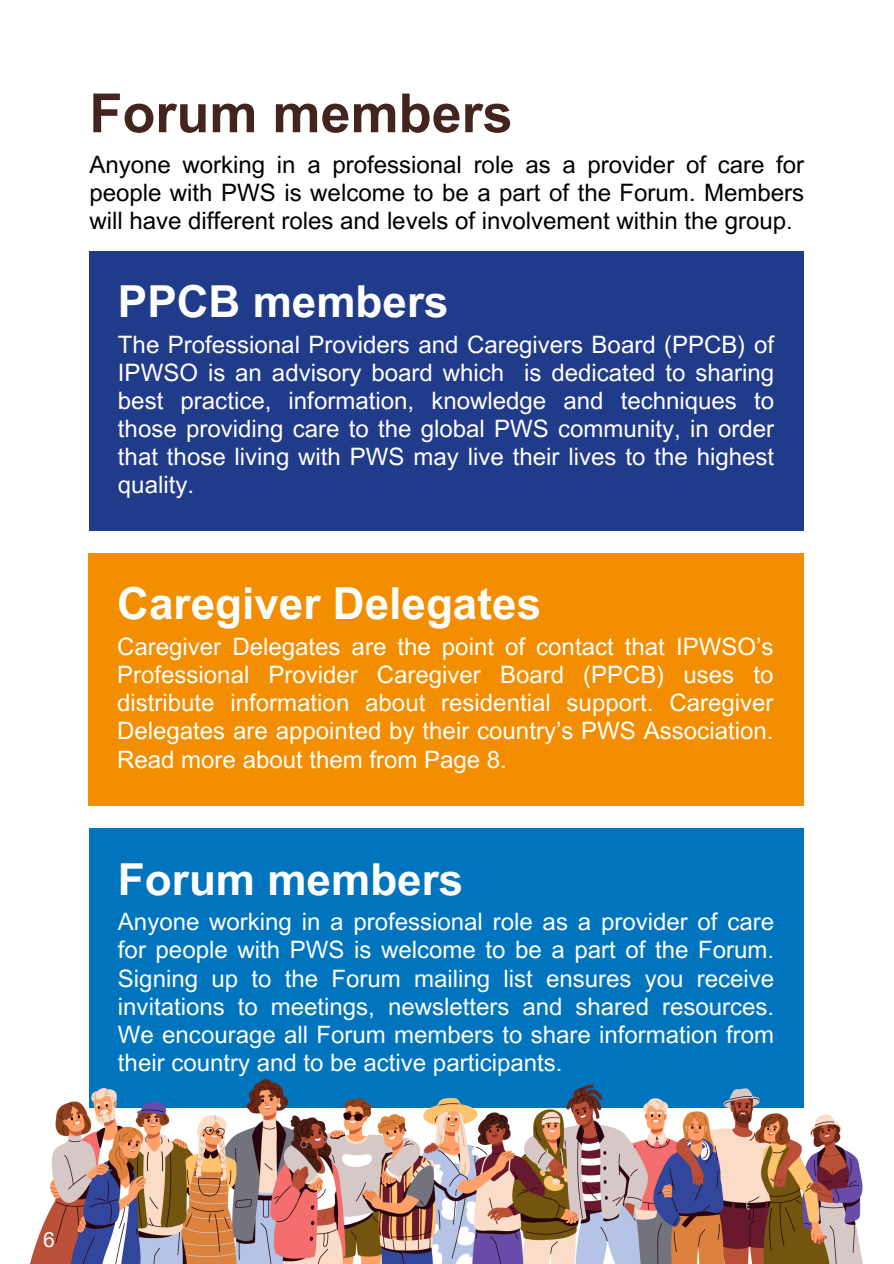
<style>
.page{position:relative;width:894px;height:1264px;background:#fff}
.page>*{position:absolute;margin:0;border:0;box-sizing:border-box;transform-origin:0 0}
.t1{font:700 54px "Arial MT Pro";color:#43241e}
.t2{font:700 44.1px "Arial MT Pro";color:#fff}
.t3{font:24px/28.2px "Arial MT Pro";color:#fff;text-align:justify}
.t4{font:24px/28.2px "Arial MT Pro";color:#000;text-align:justify}
.t5{font:21px "Arial MT Pro";color:#fff}
</style>
<div class="page">
<div style="left:89px;top:251px;width:715px;height:279px;background:#213b8b"></div>
<div style="left:89px;top:553px;width:714px;height:253px;background:#f28e00"></div>
<div style="left:89px;top:828px;width:715px;height:279px;background:#0075bd"></div>
<img style="left:31px;top:1079px;width:831px;height:184px">
<h2 class="t1" style="left:89px;top:93px;width:425px">Forum members</h2>
<p class="t4" style="left:89px;top:153px;width:716px">Anyone working in a professional role as a provider of care for people with PWS is welcome to be a part of the Forum. Members will have different roles and levels of involvement within the group.</p>
<h1 class="t2" style="left:118px;top:285px;width:332px">PPCB members</h1>
<p class="t3" style="left:118px;top:333px;width:657px">The Professional Providers and Caregivers Board (PPCB) of IPWSO is an advisory board which is dedicated to sharing best practice, information, knowledge and techniques to those providing care to the global PWS community, in order that those living with PWS may live their lives to the highest quality.</p>
<h2 class="t2" style="left:117px;top:587px;width:425px">Caregiver Delegates</h2>
<p class="t3" style="left:117px;top:635px;width:657px">Caregiver Delegates are the point of contact that IPWSO’s Professional Provider Caregiver Board (PPCB) uses to distribute information about residential support. Caregiver Delegates are appointed by their country’s PWS Association.<br>Read more about them from Page 8.</p>
<h2 class="t2" style="left:118px;top:862px;width:347px">Forum members</h2>
<p class="t3" style="left:118px;top:910px;width:657px">Anyone working in a professional role as a provider of care for people with PWS is welcome to be a part of the Forum.<br>Signing up to the Forum mailing list ensures you receive invitations to meetings, newsletters and shared resources.<br>We encourage all Forum members to share information from their country and to be active participants.</p>
<p class="t5" style="left:43px;top:1231px;width:13px">6</p>
</div>
